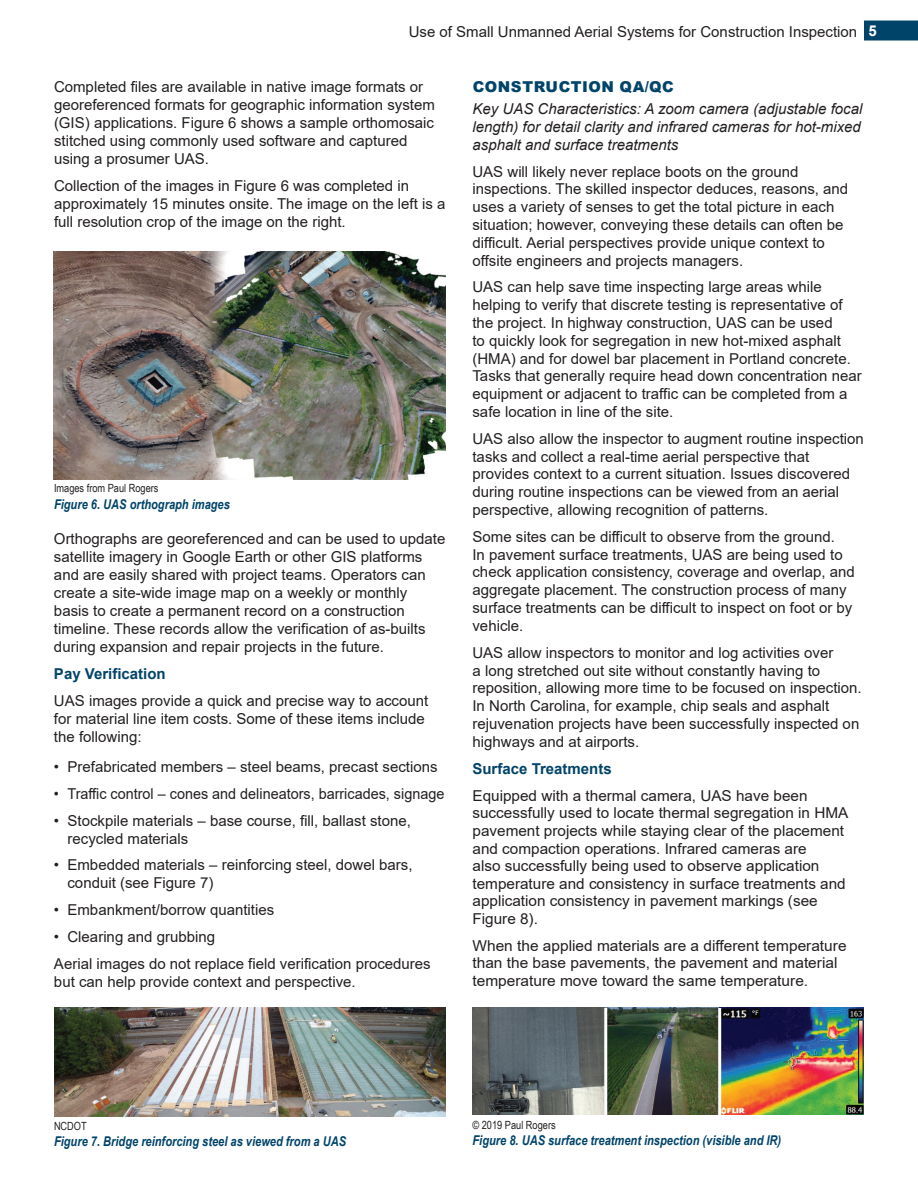
<style>
.page{position:relative;width:918px;height:1188px;background:#fff}
.page>*{position:absolute;margin:0;border:0;box-sizing:border-box;transform-origin:0 0}
.Body_Text{font:15px/17.9px "Arial";color:#231f20}
.Body_Text-2{font:italic 15px/17.9px "Arial";color:#231f20;text-align:justify}
.Body_Text-3{font:15px "Arial";color:#231f20;scale:.96 1}
.Header_2{font:700 15px "Arial";color:#00446a}
.Header_1{font:900 15px "Arial";letter-spacing:.035em;color:#00446a}
.Figure_Caption{font:italic 700 13.5px "Arial Narrow";color:#00446a}
.source_attribution{font:11.25px "Arial Narrow";color:#231f20}
.s1{font-weight:700;color:#fff}
</style>
<div class="page">
<div style="left:864px;top:21px;width:54px;height:19px;background:#00446a"></div>
<img style="left:54px;top:252px;width:391px;height:228px">
<img style="left:54px;top:1008px;width:392px;height:109px">
<img style="left:472px;top:1008px;width:392px;height:107px">
<hr style="left:604px;top:1008px;width:3px;height:108px;background:#fff">
<hr style="left:718px;top:1008px;width:3px;height:108px;background:#fff">
<p class="Body_Text" style="left:409px;top:22px;width:470px">Use of Small Unmanned Aerial Systems for Construction Inspection <span class="s1">5</span></p>
<p class="Body_Text" style="left:54px;top:78px;width:382px">Completed files are available in native image formats or georeferenced formats for geographic information system (GIS) applications. Figure 6 shows a sample orthomosaic stitched using commonly used software and captured using a prosumer UAS.</p>
<p class="Body_Text" style="left:54px;top:177px;width:393px">Collection of the images in Figure 6 was completed in approximately 15 minutes onsite. The image on the left is a full resolution crop of the image on the right.</p>
<p class="source_attribution" style="left:54px;top:480px;width:106px">Images from Paul Rogers</p>
<p class="Figure_Caption" style="left:54px;top:494px;width:177px">Figure 6. UAS orthograph images</p>
<p class="Body_Text" style="left:54px;top:530px;width:393px">Orthographs are georeferenced and can be used to update satellite imagery in Google Earth or other GIS platforms and are easily shared with project teams. Operators can create a site-wide image map on a weekly or monthly basis to create a permanent record on a construction timeline. These records allow the verification of as-builts during expansion and repair projects in the future.</p>
<h2 class="Header_2" style="left:54px;top:664px;width:113px">Pay Verification</h2>
<p class="Body_Text" style="left:54px;top:692px;width:376px">UAS images provide a quick and precise way to account for material line item costs. Some of these items include the following:</p>
<p class="Body_Text" style="left:54px;top:757px;width:385px">• Prefabricated members – steel beams, precast sections</p>
<p class="Body_Text-3" style="left:54px;top:783px;width:408px">• Traffic control – cones and delineators, barricades, signage</p>
<p class="Body_Text" style="left:67px;top:811px;width:345px;text-indent:-14px">• Stockpile materials – base course, fill, ballast stone, recycled materials</p>
<p class="Body_Text" style="left:67px;top:856px;width:347px;text-indent:-14px">• Embedded materials – reinforcing steel, dowel bars, conduit (see Figure 7)</p>
<p class="Body_Text" style="left:54px;top:901px;width:222px">• Embankment/borrow quantities</p>
<p class="Body_Text" style="left:54px;top:928px;width:163px">• Clearing and grubbing</p>
<p class="Body_Text" style="left:54px;top:955px;width:378px">Aerial images do not replace field verification procedures but can help provide context and perspective.</p>
<h1 class="Header_1" style="left:473px;top:76px;width:203px">CONSTRUCTION QA/QC</h1>
<p class="Body_Text-2" style="left:472px;top:100px;width:391px">Key UAS Characteristics: A zoom camera (adjustable focal length) for detail clarity and infrared cameras for hot-mixed asphalt and surface treatments</p>
<p class="Body_Text" style="left:472px;top:162px;width:377px">UAS will likely never replace boots on the ground inspections. The skilled inspector deduces, reasons, and uses a variety of senses to get the total picture in each situation; however, conveying these details can often be difficult. Aerial perspectives provide unique context to offsite engineers and projects managers.</p>
<p class="Body_Text" style="left:472px;top:278px;width:391px">UAS can help save time inspecting large areas while helping to verify that discrete testing is representative of the project. In highway construction, UAS can be used<br>to quickly look for segregation in new hot-mixed asphalt (HMA) and for dowel bar placement in Portland concrete.<br>Tasks that generally require head down concentration near equipment or adjacent to traffic can be completed from a safe location in line of the site.</p>
<p class="Body_Text" style="left:472px;top:430px;width:393px">UAS also allow the inspector to augment routine inspection tasks and collect a real-time aerial perspective that provides context to a current situation. Issues discovered during routine inspections can be viewed from an aerial perspective, allowing recognition of patterns.</p>
<p class="Body_Text" style="left:472px;top:528px;width:384px">Some sites can be difficult to observe from the ground.<br>In pavement surface treatments, UAS are being used to check application consistency, coverage and overlap, and aggregate placement. The construction process of many surface treatments can be difficult to inspect on foot or by vehicle.</p>
<p class="Body_Text" style="left:472px;top:643px;width:391px">UAS allow inspectors to monitor and log activities over<br>a long stretched out site without constantly having to reposition, allowing more time to be focused on inspection.<br>In North Carolina, for example, chip seals and asphalt rejuvenation projects have been successfully inspected on highways and at airports.</p>
<h2 class="Header_2" style="left:472px;top:758px;width:141px">Surface Treatments</h2>
<p class="Body_Text" style="left:472px;top:787px;width:377px">Equipped with a thermal camera, UAS have been successfully used to locate thermal segregation in HMA pavement projects while staying clear of the placement and compaction operations. Infrared cameras are<br>also successfully being used to observe application temperature and consistency in surface treatments and application consistency in pavement markings (see Figure 8).</p>
<p class="Body_Text" style="left:472px;top:937px;width:376px">When the applied materials are a different temperature than the base pavements, the pavement and material temperature move toward the same temperature.</p>
<p class="source_attribution" style="left:54px;top:1118px;width:34px">NCDOT</p>
<p class="Figure_Caption" style="left:54px;top:1131px;width:294px">Figure 7. Bridge reinforcing steel as viewed from a UAS</p>
<p class="source_attribution" style="left:473px;top:1116px;width:85px">© 2019 Paul Rogers</p>
<p class="Figure_Caption" style="left:473px;top:1130px;width:310px">Figure 8. UAS surface treatment inspection (visible and IR)</p>
</div>
